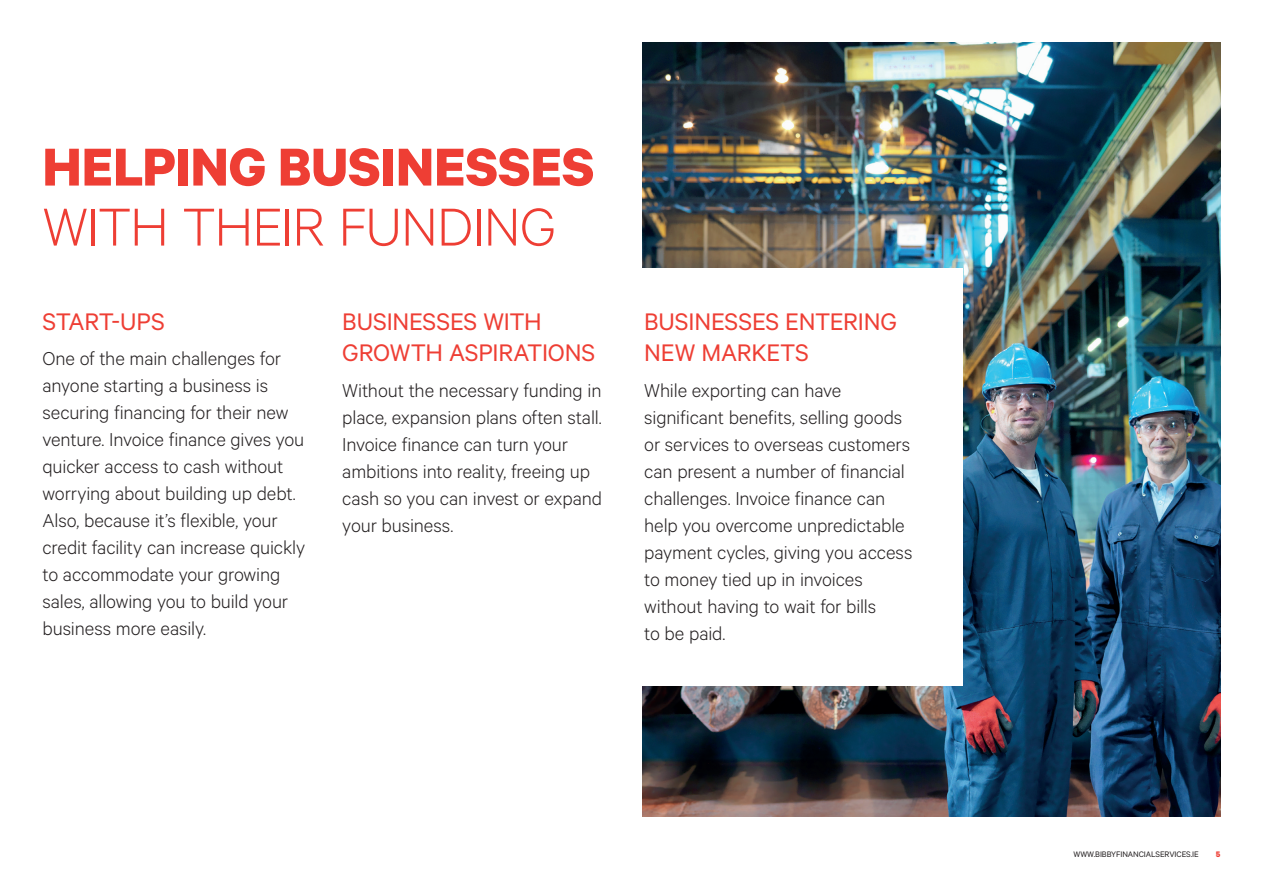
<style>
.page{position:relative;width:1263px;height:893px;background:#fff}
.page>*{position:absolute;margin:0;border:0;box-sizing:border-box;transform-origin:0 0}
.t1{font:700 60px/60px "Calibre";color:#ee3e34}
.Bibby_subhead{font:27px/31.5px "Calibre";letter-spacing:-.01em;color:#ee3e34}
.t2{font:300 21px/27px "Calibre";letter-spacing:-.005em;color:#231f20}
.t3{font:9px "Calibre";letter-spacing:-.01em;color:#231f20}
.t4{font:700 9px "Calibre";color:#ee3e34}
.s1{font-weight:300}
</style>
<div class="page">
<img style="left:642px;top:43px;width:578px;height:773px">
<div style="left:43px;top:268px;width:920px;height:417px;background:#fff"></div>
<p class="t1" style="left:43px;top:135px;width:553px">HELPING BUSINESSES<br><span class="s1">WITH THEIR FUNDING</span></p>
<p class="Bibby_subhead" style="left:43px;top:304px;width:124px">START-UPS</p>
<p class="t2" style="left:43px;top:344px;width:264px">One of the main challenges for anyone starting a business is securing financing for their new venture. Invoice finance gives you quicker access to cash without worrying about building up debt.<br>Also, because it’s flexible, your credit facility can increase quickly to accommodate your growing sales, allowing you to build your business more easily.</p>
<p class="Bibby_subhead" style="left:342px;top:304px;width:255px">BUSINESSES WITH<br>GROWTH ASPIRATIONS</p>
<p class="t2" style="left:342px;top:376px;width:261px">Without the necessary funding in place, expansion plans often stall.<br>Invoice finance can turn your ambitions into reality, freeing up cash so you can invest or expand your business.</p>
<p class="Bibby_subhead" style="left:644px;top:304px;width:254px">BUSINESSES ENTERING<br>NEW MARKETS</p>
<p class="t2" style="left:644px;top:376px;width:270px">While exporting can have significant benefits, selling goods or services to overseas customers can present a number of financial challenges. Invoice finance can help you overcome unpredictable payment cycles, giving you access to money tied up in invoices without having to wait for bills<br>to be paid.</p>
<p class="t3" style="left:1073px;top:849px;width:127px">WWW.BIBBYFINANCIALSERVICES.IE</p>
<p class="t4" style="left:1216px;top:849px;width:6px">5</p>
</div>
